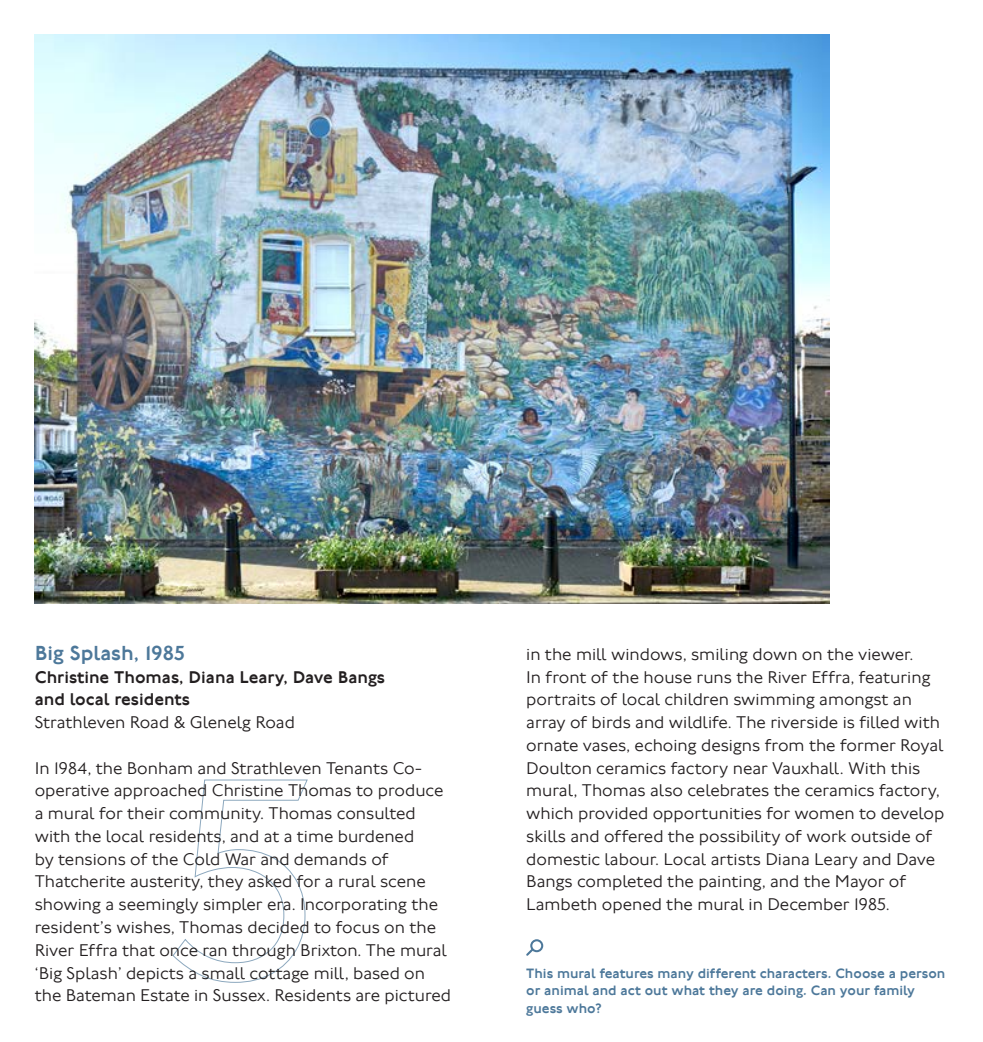
<style>
.page{position:relative;width:983px;height:1042px;background:#fff}
.page>*{position:absolute;margin:0;border:0;box-sizing:border-box;transform-origin:0 0}
.t1{font:500 21px "Johnston 100";color:#4d789a}
.t2{font:300 17.5px/22.8px "Johnston 100";color:#231f20}
.t3{font:500 17.5px/22.8px "Johnston 100";color:#231f20}
.t4{font:500 14px/17.5px "Johnston 100";color:#4d789a}
</style>
<div class="page">
<svg style="left:172px;top:779px;width:136px;height:204px"></svg>
<img style="left:35px;top:34px;width:793px;height:569px">
<svg style="left:526px;top:939px;width:17px;height:17px"></svg>
<p class="t1" style="left:35px;top:641px;width:152px">Big Splash, 1985</p>
<p class="t3" style="left:35px;top:666px;width:352px">Christine Thomas, Diana Leary, Dave Bangs and local residents</p>
<p class="t2" style="left:35px;top:711px;width:262px">Strathleven Road &amp; Glenelg Road</p>
<p class="t2" style="left:35px;top:757px;width:418px">In 1984, the Bonham and Strathleven Tenants Co&shy;operative approached Christine Thomas to produce a mural for their community. Thomas consulted with the local residents, and at a time burdened<br>by tensions of the Cold War and demands of Thatcherite austerity, they asked for a rural scene showing a seemingly simpler era. Incorporating the resident’s wishes, Thomas decided to focus on the River Effra that once ran through Brixton. The mural ‘Big Splash’ depicts a small cottage mill, based on the Bateman Estate in Sussex. Residents are pictured</p>
<p class="t2" style="left:526px;top:643px;width:419px">in the mill windows, smiling down on the viewer.<br>In front of the house runs the River Effra, featuring portraits of local children swimming amongst an array of birds and wildlife. The riverside is filled with ornate vases, echoing designs from the former Royal Doulton ceramics factory near Vauxhall. With this mural, Thomas also celebrates the ceramics factory, which provided opportunities for women to develop skills and offered the possibility of work outside of domestic labour. Local artists Diana Leary and Dave Bangs completed the painting, and the Mayor of Lambeth opened the mural in December 1985.</p>
<p class="t4" style="left:526px;top:964px;width:420px">This mural features many different characters. Choose a person or animal and act out what they are doing. Can your family guess who?</p>
</div>
